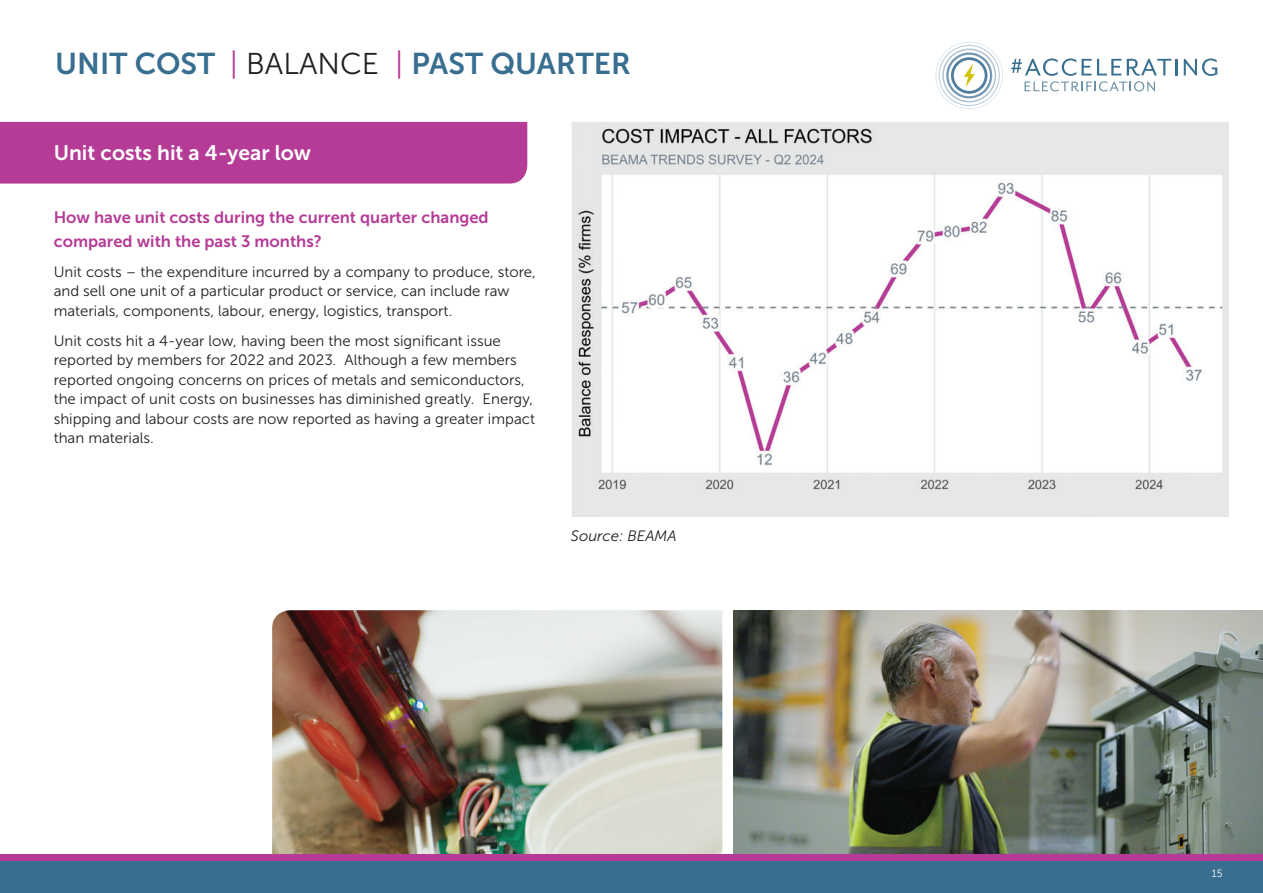
<style>
.page{position:relative;width:1263px;height:893px;background:#fff}
.page>*{position:absolute;margin:0;border:0;box-sizing:border-box;transform-origin:0 0}
.t1{font:30px "Museo Sans 700";color:#386e8f}
.t2{font:21px "Museo Sans 700";color:#fff}
.t3{font:16.5px/24px "Museo Sans 700";color:#b53b96}
.t4{font:15px/19.5px "Museo Sans 300";color:#231f20}
.t5{font:italic 15px "Museo Sans 300";color:#231f20}
.t6{font:10.5px "Museo Sans 300";color:#fff}
.s1{font-family:"Museo Sans 300";color:#b53b96}
.s2{font-family:"Museo Sans 300";color:#231f20}
</style>
<div class="page">
<img style="left:733px;top:610px;width:530px;height:245px">
<img style="left:272px;top:610px;width:450px;height:245px">
<img style="left:572px;top:122px;width:657px;height:394px">
<div style="left:0;top:861px;width:1263px;height:32px;background:#386e8f"></div>
<div style="left:0;top:855px;width:1263px;height:6px;background:#b53b96"></div>
<div style="left:0;top:122px;width:527px;height:62px;background:#b53b96"></div>
<svg style="left:935px;top:42px;width:68px;height:67px"></svg>
<svg style="left:1184px;top:58px;width:33px;height:18px"></svg>
<svg style="left:1011px;top:58px;width:167px;height:34px"></svg>
<p class="t1" style="left:55px;top:46px;width:577px">UNIT COST <span class="s1">|</span> <span class="s2">BALANCE</span> <span class="s1">|</span> PAST QUARTER</p>
<p class="t2" style="left:54px;top:141px;width:259px">Unit costs hit a 4-year low</p>
<p class="t3" style="left:54px;top:205px;width:436px">How have unit costs during the current quarter changed compared with the past 3 months?</p>
<p class="t4" style="left:54px;top:262px;width:484px">Unit costs – the expenditure incurred by a company to produce, store, and sell one unit of a particular product or service, can include raw materials, components, labour, energy, logistics, transport.</p>
<p class="t4" style="left:54px;top:331px;width:483px">Unit costs hit a 4-year low, having been the most significant issue reported by members for 2022 and 2023. Although a few members reported ongoing concerns on prices of metals and semiconductors, the impact of unit costs on businesses has diminished greatly. Energy, shipping and labour costs are now reported as having a greater impact than materials.</p>
<p class="t5" style="left:571px;top:528px;width:107px">Source: BEAMA</p>
<p class="t6" style="left:1212px;top:868px;width:12px">15</p>
</div>
